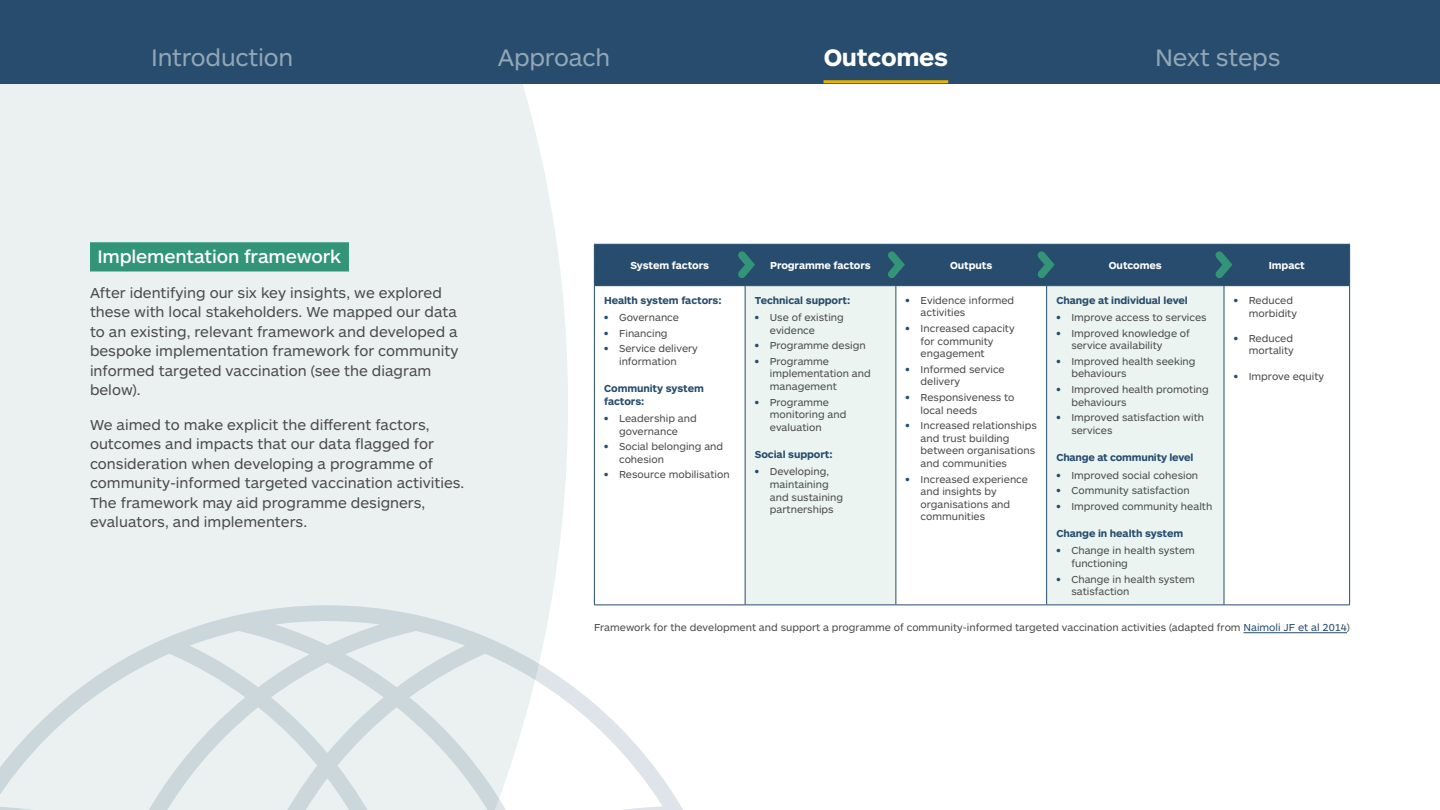
<style>
.page{position:relative;width:1440px;height:810px;background:#fff}
.page>*{position:absolute;margin:0;border:0;box-sizing:border-box;transform-origin:0 0}
.t1{font:24.75px "ARS Maquette Pro";letter-spacing:-.01em;color:#93a6b6}
.t2{font:700 24.75px "ARS Maquette Pro";letter-spacing:-.01em;color:#fff}
.t3{font:500 18.75px "ARS Maquette Pro";letter-spacing:-.01em;color:#fff}
.t4{font:15px/19.5px "ARS Maquette Pro";color:#4a4a49}
.t5{font:10.5px/12.6px "ARS Maquette Pro";color:#4a4a49}
.t6{font:700 10.5px/12.6px "ARS Maquette Pro";letter-spacing:-.01em;color:#274c6e}
.t7{font:700 10.5px "ARS Maquette Pro";letter-spacing:-.01em;color:#fff}
.s1{font-weight:700;color:#274c6e}
.s2{color:#274c6e}
</style>
<div class="page">
<div style="left:0;top:83px;width:568px;height:522px;background:#eaf1f0"></div>
<svg style="left:0;top:605px;width:739px;height:205px;fill:#eaf1f0"></svg>
<hr style="left:1243px;top:632px;width:104px;height:1px;background:#274c6e">
<div style="left:0;top:0;width:1440px;height:83px;background:#274c6e"></div>
<hr style="left:824px;top:80px;width:124px;height:3px;background:#e9b400">
<svg style="left:746px;top:286px;width:478px;height:318px;fill:#ebf4f1"></svg>
<hr style="left:594px;top:286px;width:1px;height:318px;background:#274c6e">
<hr style="left:745px;top:286px;width:1px;height:318px;background:#274c6e">
<hr style="left:896px;top:286px;width:1px;height:318px;background:#274c6e">
<hr style="left:1046px;top:286px;width:1px;height:318px;background:#274c6e">
<hr style="left:1224px;top:286px;width:1px;height:318px;background:#274c6e">
<hr style="left:1349px;top:286px;width:1px;height:318px;background:#274c6e">
<hr style="left:594px;top:604px;width:151px;height:1px;background:#274c6e">
<hr style="left:745px;top:604px;width:151px;height:1px;background:#274c6e">
<hr style="left:896px;top:604px;width:151px;height:1px;background:#274c6e">
<hr style="left:1047px;top:604px;width:177px;height:1px;background:#274c6e">
<hr style="left:1224px;top:604px;width:126px;height:1px;background:#274c6e">
<svg style="left:594px;top:244px;width:756px;height:42px;background:#284e6e"></svg>
<div style="left:90px;top:242px;width:259px;height:29px;background:#339578"></div>
<h1 class="t1" style="left:151px;top:41px;width:144px">Introduction</h1>
<h1 class="t1" style="left:498px;top:41px;width:114px">Approach</h1>
<h1 class="t2" style="left:824px;top:41px;width:126px">Outcomes</h1>
<h1 class="t1" style="left:1155px;top:41px;width:127px">Next steps</h1>
<h2 class="t3" style="left:98px;top:245px;width:245px">Implementation framework</h2>
<p class="t4" style="left:90px;top:282px;width:370px">After identifying our six key insights, we explored these with local stakeholders. We mapped our data to an existing, relevant framework and developed a bespoke implementation framework for community informed targeted vaccination (see the diagram below).</p>
<p class="t4" style="left:90px;top:414px;width:376px">We aimed to make explicit the different factors, outcomes and impacts that our data flagged for consideration when developing a programme of community-informed targeted vaccination activities.<br>The framework may aid programme designers, evaluators, and implementers.</p>
<p class="t7" style="left:630px;top:259px;width:80px">System factors</p>
<p class="t7" style="left:770px;top:259px;width:102px">Programme factors</p>
<p class="t7" style="left:950px;top:259px;width:44px">Outputs</p>
<p class="t7" style="left:1109px;top:259px;width:54px">Outcomes</p>
<p class="t7" style="left:1269px;top:259px;width:38px">Impact</p>
<p class="t6" style="left:604px;top:293px;width:119px">Health system factors:</p>
<p class="t5" style="left:604px;top:310px;width:76px"><span class="s1">•</span> Governance</p>
<p class="t5" style="left:604px;top:326px;width:65px"><span class="s1">•</span> Financing</p>
<p class="t5" style="left:604px;top:342px;width:95px;text-align:center"><span class="s1">•</span> Service delivery information</p>
<p class="t6" style="left:604px;top:382px;width:101px">Community system factors:</p>
<p class="t5" style="left:604px;top:412px;width:94px;text-align:center"><span class="s1">•</span> Leadership and governance</p>
<p class="t5" style="left:619px;top:440px;width:106px;text-indent:-15px"><span class="s1">•</span> Social belonging and cohesion</p>
<p class="t5" style="left:604px;top:468px;width:127px"><span class="s1">•</span> Resource mobilisation</p>
<p class="t5" style="left:921px;top:293px;width:95px;text-indent:-15px"><span class="s1">•</span> Evidence informed activities</p>
<p class="t5" style="left:921px;top:322px;width:96px;text-indent:-15px"><span class="s1">•</span> Increased capacity for community engagement</p>
<p class="t5" style="left:921px;top:362px;width:86px;text-indent:-15px"><span class="s1">•</span> Informed service delivery</p>
<p class="t5" style="left:921px;top:391px;width:95px;text-indent:-15px"><span class="s1">•</span> Responsiveness to local needs</p>
<p class="t5" style="left:921px;top:419px;width:118px;text-indent:-15px"><span class="s1">•</span> Increased relationships and trust building between organisations and communities</p>
<p class="t5" style="left:921px;top:472px;width:109px;text-indent:-15px"><span class="s1">•</span> Increased experience and insights by organisations and communities</p>
<p class="t6" style="left:755px;top:293px;width:97px">Technical support:</p>
<p class="t5" style="left:770px;top:310px;width:76px;text-indent:-15px"><span class="s1">•</span> Use of existing evidence</p>
<p class="t5" style="left:755px;top:339px;width:112px"><span class="s1">•</span> Programme design</p>
<p class="t5" style="left:770px;top:354px;width:102px;text-indent:-15px"><span class="s1">•</span> Programme implementation and management</p>
<p class="t5" style="left:770px;top:395px;width:78px;text-indent:-15px"><span class="s1">•</span> Programme monitoring and evaluation</p>
<p class="t6" style="left:755px;top:448px;width:79px">Social support:</p>
<p class="t5" style="left:770px;top:465px;width:75px;text-indent:-15px"><span class="s1">•</span> Developing, maintaining and sustaining partnerships</p>
<p class="t6" style="left:1056px;top:293px;width:133px">Change at individual level</p>
<p class="t5" style="left:1056px;top:311px;width:152px"><span class="s1">•</span> Improve access to services</p>
<p class="t5" style="left:1071px;top:326px;width:120px;text-indent:-15px"><span class="s1">•</span> Improved knowledge of service availability</p>
<p class="t5" style="left:1071px;top:354px;width:126px;text-indent:-15px"><span class="s1">•</span> Improved health seeking behaviours</p>
<p class="t5" style="left:1071px;top:383px;width:139px;text-indent:-15px"><span class="s1">•</span> Improved health promoting behaviours</p>
<p class="t5" style="left:1071px;top:411px;width:134px;text-indent:-15px"><span class="s1">•</span> Improved satisfaction with services</p>
<p class="t6" style="left:1056px;top:451px;width:138px">Change at community level</p>
<p class="t5" style="left:1056px;top:468px;width:143px"><span class="s1">•</span> Improved social cohesion</p>
<p class="t5" style="left:1056px;top:484px;width:135px"><span class="s1">•</span> Community satisfaction</p>
<p class="t5" style="left:1056px;top:499px;width:157px"><span class="s1">•</span> Improved community health</p>
<p class="t6" style="left:1056px;top:527px;width:128px">Change in health system</p>
<p class="t5" style="left:1071px;top:544px;width:125px;text-indent:-15px"><span class="s1">•</span> Change in health system functioning</p>
<p class="t5" style="left:1071px;top:572px;width:125px;text-indent:-15px"><span class="s1">•</span> Change in health system satisfaction</p>
<p class="t5" style="left:1249px;top:293px;width:50px;text-indent:-15px"><span class="s1">•</span> Reduced morbidity</p>
<p class="t5" style="left:1234px;top:331px;width:62px;text-align:right"><span class="s1">•</span> Reduced mortality</p>
<p class="t5" style="left:1234px;top:369px;width:92px"><span class="s1">•</span> Improve equity</p>
<p class="t5" style="left:594px;top:620px;width:758px">Framework for the development and support a programme of community-informed targeted vaccination activities (adapted from <span class="s2">Naimoli JF et al 2014</span>)</p>
</div>
